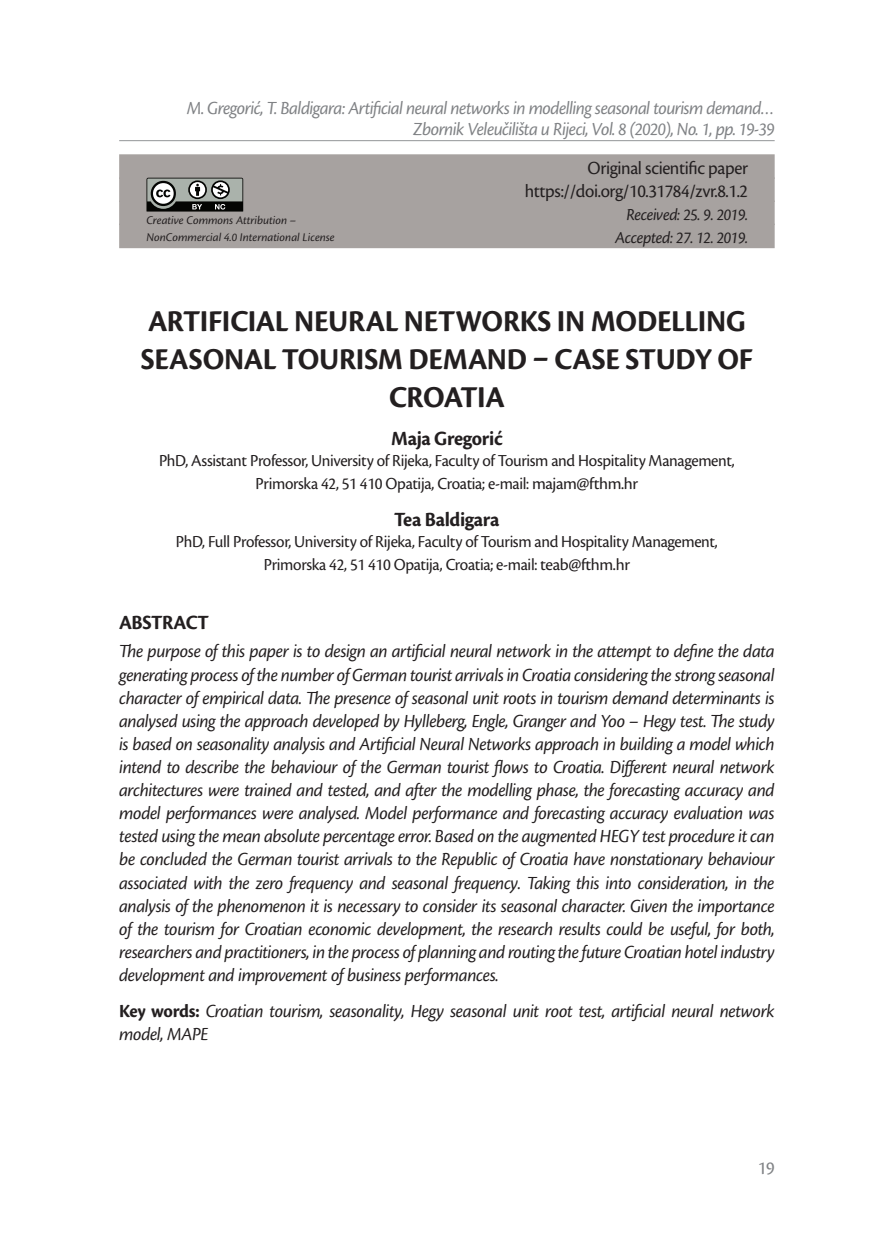
<style>
.page{position:relative;width:874px;height:1241px;background:#fff}
.page>*{position:absolute;margin:0;border:0;box-sizing:border-box;transform-origin:0 0}
.t1{font:700 31.5px/37.8px "Cronos Pro";letter-spacing:-.01em;color:#231f20;text-align:center;scale:.96 1}
.t2{font:700 21px "Cronos Pro";letter-spacing:-.015em;color:#231f20;scale:.96 1}
.t3{font:italic 19.25px/23.1px "Cronos Pro";letter-spacing:-.025em;color:#231f20;text-align:justify;scale:.96 1}
.t4{font:italic 19.25px/21px "Cronos Pro";letter-spacing:-.035em;color:#808285;text-align:right;scale:.96 1}
.t5{font:19.25px/23.1px "Cronos Pro";letter-spacing:-.02em;color:#231f20;text-align:right;scale:.96 1}
.t6{font:19.25px "Cronos Pro";color:#808285;scale:.96 1}
.t7{font:17.5px/23.1px "Cronos Pro";letter-spacing:-.02em;color:#231f20;text-align:center;scale:.96 1}
.t8{font:italic 17.5px/23.1px "Cronos Pro";letter-spacing:-.02em;color:#231f20;text-align:right;scale:.96 1}
.t9{font:italic 12.25px/16.8px "Cronos Pro";letter-spacing:-.005em;color:#231f20}
.s1{font-weight:700;font-style:normal}
</style>
<div class="page">
<hr style="left:119px;top:140px;width:655px;height:1px;background:#939598">
<div style="left:119px;top:154px;width:655px;height:25px;background:#a7a2a0"></div>
<div style="left:119px;top:177px;width:655px;height:25px;background:#a7a2a0"></div>
<div style="left:119px;top:200px;width:655px;height:25px;background:#a7a2a0"></div>
<div style="left:119px;top:224px;width:655px;height:24px;background:#a7a2a0"></div>
<svg style="left:146px;top:178px;width:97px;height:33px"></svg>
<p class="t4" style="left:187px;top:98px;width:613px">M. Gregorić, T. Baldigara: Artificial neural networks in modelling seasonal tourism demand…<br>Zbornik Veleučilišta u Rijeci, Vol. 8 (2020), No. 1, pp. 19-39</p>
<p class="t9" style="left:146px;top:212px;width:190px">Creative Commons Attribution –<br>NonCommercial 4.0 International License</p>
<p class="t5" style="left:524px;top:156px;width:234px">Original scientific paper https://doi.org/10.31784/zvr.8.1.2</p>
<p class="t8" style="left:615px;top:203px;width:140px">Received: 25. 9. 2019.<br>Accepted: 27. 12. 2019.</p>
<h1 class="t1" style="left:141px;top:303px;width:638px">ARTIFICIAL NEURAL NETWORKS IN MODELLING<br>SEASONAL TOURISM DEMAND – CASE STUDY OF<br>CROATIA</h1>
<p class="t2" style="left:391px;top:426px;width:118px">Maja Gregorić</p>
<p class="t7" style="left:159px;top:448px;width:601px">PhD, Assistant Professor, University of Rijeka, Faculty of Tourism and Hospitality Management,<br>Primorska 42, 51 410 Opatija, Croatia; e-mail: majam@fthm.hr</p>
<p class="t2" style="left:394px;top:507px;width:111px">Tea Baldigara</p>
<p class="t7" style="left:176px;top:530px;width:565px">PhD, Full Professor, University of Rijeka, Faculty of Tourism and Hospitality Management,<br>Primorska 42, 51 410 Opatija, Croatia; e-mail: teab@fthm.hr</p>
<p class="t2" style="left:119px;top:610px;width:95px">ABSTRACT</p>
<p class="t3" style="left:119px;top:640px;width:684px">The purpose of this paper is to design an artificial neural network in the attempt to define the data generating process of the number of German tourist arrivals in Croatia considering the strong seasonal character of empirical data. The presence of seasonal unit roots in tourism demand determinants is analysed using the approach developed by Hylleberg, Engle, Granger and Yoo – Hegy test. The study is based on seasonality analysis and Artificial Neural Networks approach in building a model which intend to describe the behaviour of the German tourist flows to Croatia. Different neural network architectures were trained and tested, and after the modelling phase, the forecasting accuracy and model performances were analysed. Model performance and forecasting accuracy evaluation was tested using the mean absolute percentage error. Based on the augmented HEGY test procedure it can be concluded the German tourist arrivals to the Republic of Croatia have nonstationary behaviour associated with the zero frequency and seasonal frequency. Taking this into consideration, in the analysis of the phenomenon it is necessary to consider its seasonal character. Given the importance of the tourism for Croatian economic development, the research results could be useful, for both, researchers and practitioners, in the process of planning and routing the future Croatian hotel industry development and improvement of business performances.</p>
<p class="t3" style="left:119px;top:999px;width:684px"><span class="s1">Key words:</span> Croatian tourism, seasonality, Hegy seasonal unit root test, artificial neural network model, MAPE</p>
<p class="t6" style="left:757px;top:1156px;width:19px">19</p>
</div>
